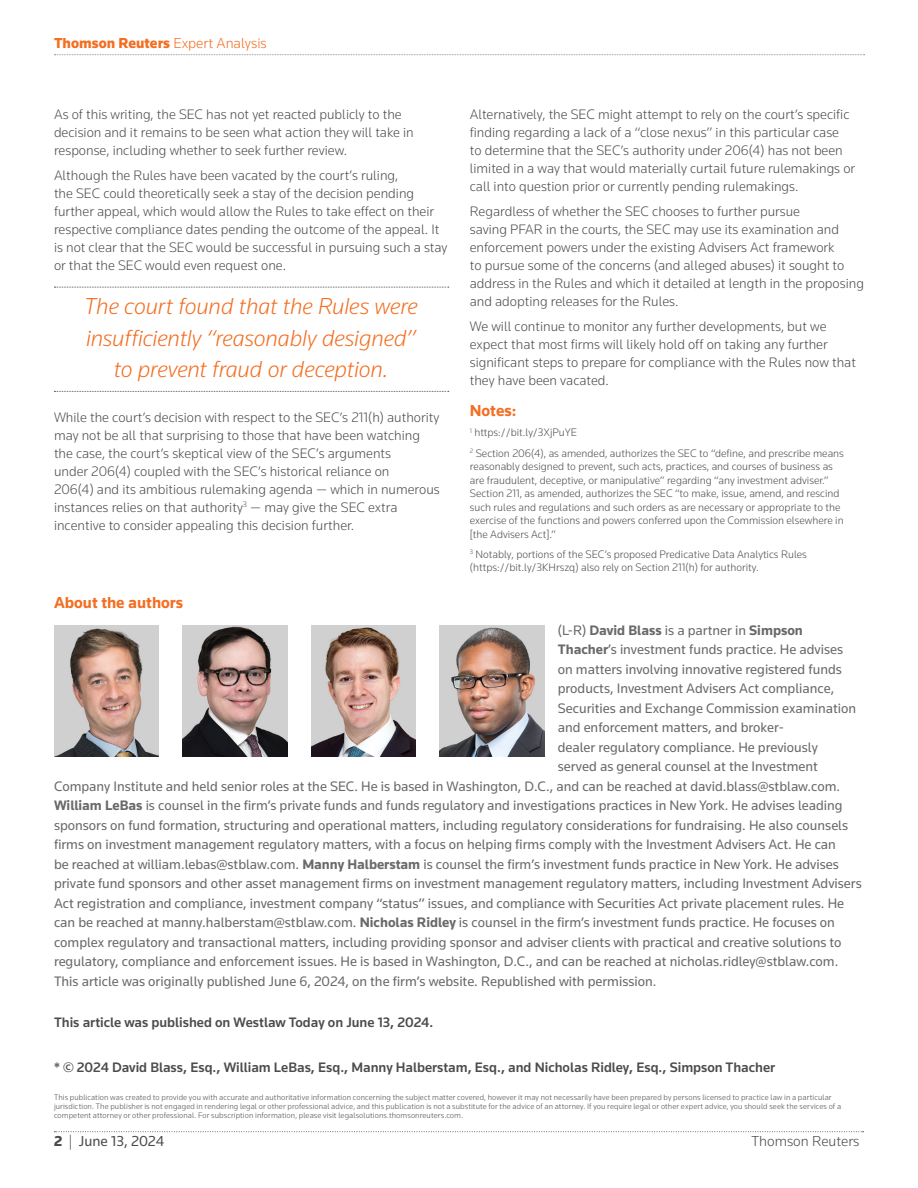
<style>
.page{position:relative;width:918px;height:1188px;background:#fff}
.page>*{position:absolute;margin:0;border:0;box-sizing:border-box;transform-origin:0 0}
.Pull-quote{font:italic 300 24px/31.5px "Knowledge";letter-spacing:-.01em;color:#f36e21;text-align:center}
.Subhead{font:700 16.5px "Knowledge";color:#f36e21}
.t1{font:900 15px "Knowledge";color:#f36e21}
.t2{font:300 15px "Knowledge";color:#4b4c4d}
.t3{font:15px "Knowledge";color:#4b4c4d}
.Body{font:300 14.25px/18px "Knowledge";color:#4b4c4d}
.Authors{font:14.25px "Knowledge";color:#69696c}
.Authors-2{font:500 14.25px "Knowledge";color:#4b4c4d}
.Notes{font:300 11.25px/13.5px "Knowledge";color:#4b4c4d}
.t4{font:300 8.25px/9px "Knowledge";letter-spacing:.015em;color:#4b4c4d}
.s1{font-weight:300}
.s2{font-weight:700}
.s3{font-weight:900}
</style>
<div class="page">
<svg style="left:54px;top:54px;width:811px;height:1px"></svg>
<svg style="left:54px;top:1131px;width:810px;height:1px"></svg>
<svg style="left:54px;top:287px;width:395px;height:1px"></svg>
<svg style="left:54px;top:391px;width:395px;height:1px"></svg>
<img style="left:54px;top:626px;width:105px;height:130px">
<img style="left:183px;top:626px;width:104px;height:130px">
<img style="left:311px;top:626px;width:105px;height:130px">
<img style="left:440px;top:626px;width:104px;height:130px">
<p class="t1" style="left:54px;top:33px;width:214px">Thomson Reuters <span class="s1">Expert Analysis</span></p>
<p class="Body" style="left:54px;top:105px;width:361px">As of this writing, the SEC has not yet reacted publicly to the decision and it remains to be seen what action they will take in response, including whether to seek further review.</p>
<p class="Body" style="left:54px;top:166px;width:395px">Although the Rules have been vacated by the court’s ruling,<br>the SEC could theoretically seek a stay of the decision pending further appeal, which would allow the Rules to take effect on their respective compliance dates pending the outcome of the appeal. It is not clear that the SEC would be successful in pursuing such a stay or that the SEC would even request one.</p>
<p class="Pull-quote" style="left:84px;top:290px;width:335px">The court found that the Rules were insufficiently “reasonably designed” to prevent fraud or deception.</p>
<p class="Body" style="left:54px;top:408px;width:387px">While the court’s decision with respect to the SEC’s 211(h) authority may not be all that surprising to those that have been watching the case, the court’s skeptical view of the SEC’s arguments<br>under 206(4) coupled with the SEC’s historical reliance on<br>206(4) and its ambitious rulemaking agenda — which in numerous instances relies on that authority<sup>3</sup> — may give the SEC extra incentive to consider appealing this decision further.</p>
<p class="Subhead" style="left:54px;top:593px;width:131px">About the authors</p>
<p class="Body" style="left:470px;top:105px;width:387px">Alternatively, the SEC might attempt to rely on the court’s specific finding regarding a lack of a “close nexus” in this particular case<br>to determine that the SEC’s authority under 206(4) has not been limited in a way that would materially curtail future rulemakings or call into question prior or currently pending rulemakings.</p>
<p class="Body" style="left:470px;top:202px;width:396px">Regardless of whether the SEC chooses to further pursue<br>saving PFAR in the courts, the SEC may use its examination and enforcement powers under the existing Advisers Act framework<br>to pursue some of the concerns (and alleged abuses) it sought to address in the Rules and which it detailed at length in the proposing and adopting releases for the Rules.</p>
<p class="Body" style="left:470px;top:317px;width:388px">We will continue to monitor any further developments, but we expect that most firms will likely hold off on taking any further significant steps to prepare for compliance with the Rules now that they have been vacated.</p>
<p class="Subhead" style="left:470px;top:400px;width:48px">Notes:</p>
<p class="Notes" style="left:470px;top:426px;width:109px"><sup>1</sup> https://bit.ly/3XjPuYE</p>
<p class="Notes" style="left:470px;top:446px;width:376px"><sup>2</sup> Section 206(4), as amended, authorizes the SEC to “define, and prescribe means reasonably designed to prevent, such acts, practices, and courses of business as are fraudulent, deceptive, or manipulative” regarding “any investment adviser.” Section 211, as amended, authorizes the SEC “to make, issue, amend, and rescind such rules and regulations and such orders as are necessary or appropriate to the exercise of the functions and powers conferred upon the Commission elsewhere in [the Advisers Act].”</p>
<p class="Notes" style="left:470px;top:547px;width:339px"><sup>3</sup> Notably, portions of the SEC’s proposed Predicative Data Analytics Rules (https://bit.ly/3KHrszq) also rely on Section 211(h) for authority.</p>
<p class="Authors" style="left:558px;top:621px;width:247px">(L-R) <span class="s2">David Blass</span> is a partner in <span class="s2">Simpson</span></p>
<p class="Authors" style="left:558px;top:640px;width:287px"><span class="s2">Thacher</span>’s investment funds practice. He advises</p>
<p class="Authors" style="left:558px;top:660px;width:286px">on matters involving innovative registered funds</p>
<p class="Authors" style="left:558px;top:679px;width:278px">products, Investment Advisers Act compliance,</p>
<p class="Authors" style="left:558px;top:699px;width:300px">Securities and Exchange Commission examination</p>
<p class="Authors" style="left:558px;top:718px;width:228px">and enforcement matters, and broker-</p>
<p class="Authors" style="left:558px;top:738px;width:262px">dealer regulatory compliance. He previously</p>
<p class="Authors" style="left:558px;top:757px;width:262px">served as general counsel at the Investment</p>
<p class="Authors" style="left:54px;top:777px;width:788px">Company Institute and held senior roles at the SEC. He is based in Washington, D.C., and can be reached at david.blass@stblaw.com.</p>
<p class="Authors" style="left:54px;top:796px;width:790px"><span class="s2">William LeBas</span> is counsel in the firm’s private funds and funds regulatory and investigations practices in New York. He advises leading</p>
<p class="Authors" style="left:54px;top:816px;width:796px">sponsors on fund formation, structuring and operational matters, including regulatory considerations for fundraising. He also counsels</p>
<p class="Authors" style="left:54px;top:835px;width:783px">firms on investment management regulatory matters, with a focus on helping firms comply with the Investment Advisers Act. He can</p>
<p class="Authors" style="left:54px;top:855px;width:786px">be reached at william.lebas@stblaw.com. <span class="s2">Manny Halberstam</span> is counsel the firm’s investment funds practice in New York. He advises</p>
<p class="Authors" style="left:54px;top:874px;width:809px">private fund sponsors and other asset management firms on investment management regulatory matters, including Investment Advisers</p>
<p class="Authors" style="left:54px;top:894px;width:792px">Act registration and compliance, investment company “status” issues, and compliance with Securities Act private placement rules. He</p>
<p class="Authors" style="left:54px;top:913px;width:782px">can be reached at manny.halberstam@stblaw.com. <span class="s2">Nicholas Ridley</span> is counsel in the firm’s investment funds practice. He focuses on</p>
<p class="Authors" style="left:54px;top:933px;width:789px">complex regulatory and transactional matters, including providing sponsor and adviser clients with practical and creative solutions to</p>
<p class="Authors" style="left:54px;top:952px;width:786px">regulatory, compliance and enforcement issues. He is based in Washington, D.C., and can be reached at nicholas.ridley@stblaw.com.</p>
<p class="Authors" style="left:54px;top:972px;width:604px">This article was originally published June 6, 2024, on the firm’s website. Republished with permission.</p>
<p class="Authors-2" style="left:54px;top:1013px;width:381px">This article was published on Westlaw Today on June 13, 2024.</p>
<p class="Authors-2" style="left:54px;top:1058px;width:723px">* © 2024 David Blass, Esq., William LeBas, Esq., Manny Halberstam, Esq., and Nicholas Ridley, Esq., Simpson Thacher</p>
<p class="t4" style="left:54px;top:1093px;width:789px">This publication was created to provide you with accurate and authoritative information concerning the subject matter covered, however it may not necessarily have been prepared by persons licensed to practice law in a particular jurisdiction. The publisher is not engaged in rendering legal or other professional advice, and this publication is not a substitute for the advice of an attorney. If you require legal or other expert advice, you should seek the services of a competent attorney or other professional. For subscription information, please visit legalsolutions.thomsonreuters.com.</p>
<p class="t3" style="left:54px;top:1131px;width:112px"><span class="s3">2</span> <span class="s1">|</span> June 13, 2024</p>
<p class="t2" style="left:752px;top:1131px;width:109px">Thomson Reuters</p>
</div>
